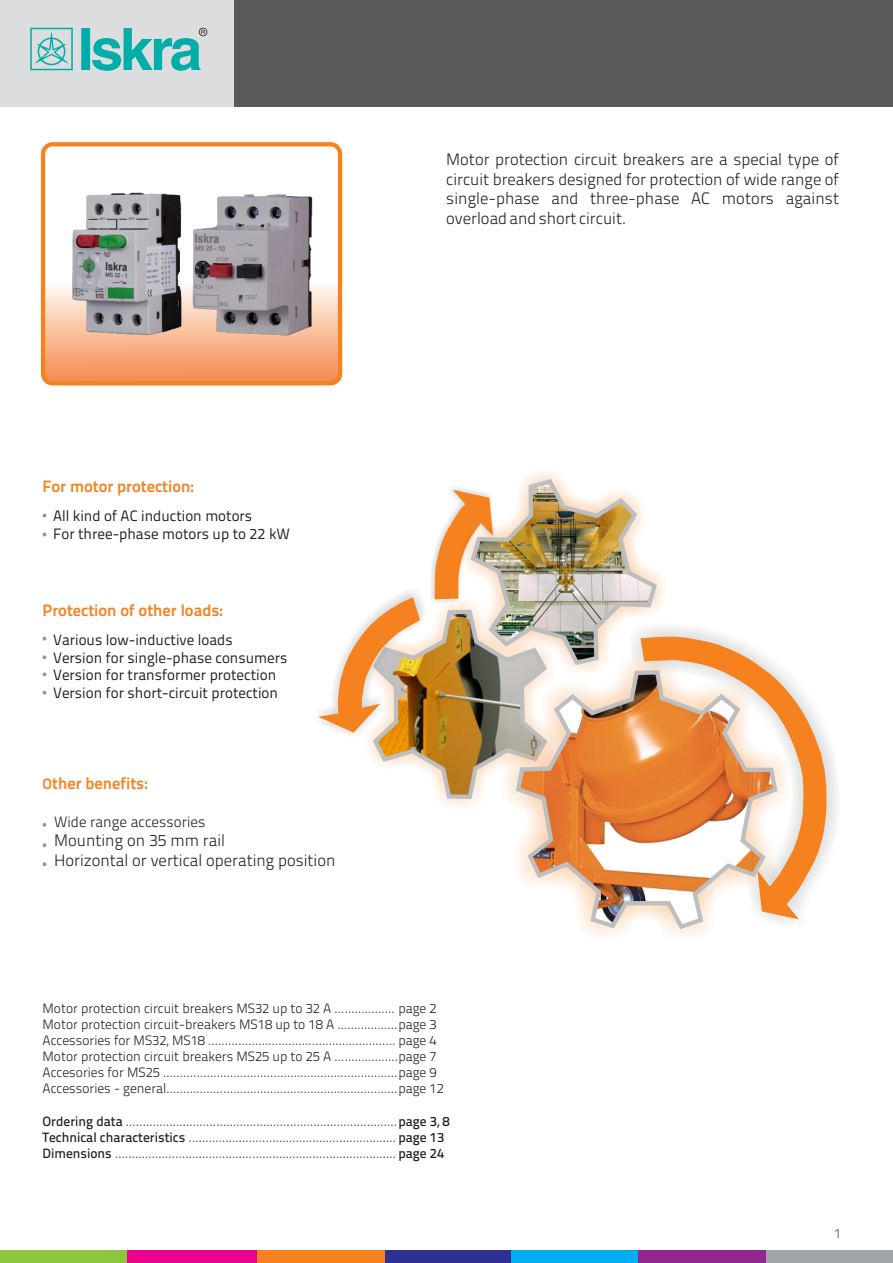
<style>
.page{position:relative;width:893px;height:1263px;background:#fff}
.page>*{position:absolute;margin:0;border:0;box-sizing:border-box;transform-origin:0 0}
.t1{font:300 16.5px/19.6px "Titillium Text 22 L";color:#231f20;text-align:justify}
.t2{font:700 16.5px "Titillium Text 22 L";color:#f5821f}
.t3{font:15px/17.9px "Titillium Text 22 L";color:#231f20}
.t4{font:300 15px "Titillium Text 22 L";color:#231f20}
.t5{font:300 13.5px/16px "Titillium Text 22 L";color:#231f20}
.t6{font:13.5px "Titillium Text 22 L";color:#6d6f71}
.s1{font-size:15px}
</style>
<div class="page">
<svg style="left:671px;top:626px;width:167px;height:216px"></svg>
<svg style="left:671px;top:632px;width:160px;height:288px"></svg>
<img style="left:46px;top:285px;width:291px;height:95px">
<div style="left:41px;top:142px;width:301px;height:243px;border:4px solid #f5821f;border-radius:10px"></div>
<svg style="left:43px;top:672px;width:3px;height:4px"></svg>
<svg style="left:43px;top:655px;width:3px;height:4px"></svg>
<svg style="left:43px;top:843px;width:3px;height:4px"></svg>
<svg style="left:43px;top:691px;width:3px;height:4px"></svg>
<svg style="left:43px;top:823px;width:3px;height:4px"></svg>
<svg style="left:43px;top:862px;width:3px;height:4px"></svg>
<svg style="left:528px;top:472px;width:143px;height:179px"></svg>
<svg style="left:587px;top:651px;width:210px;height:286px"></svg>
<svg style="left:518px;top:668px;width:262px;height:264px"></svg>
<img style="left:318px;top:476px;width:341px;height:336px">
<div style="left:0;top:1250px;width:127px;height:13px;background:#8dc73f"></div>
<div style="left:127px;top:1250px;width:131px;height:13px;background:#ec008c"></div>
<div style="left:385px;top:1250px;width:127px;height:13px;background:#2e3092"></div>
<div style="left:258px;top:1250px;width:127px;height:13px;background:#f5821f"></div>
<div style="left:512px;top:1250px;width:127px;height:13px;background:#00aeef"></div>
<div style="left:639px;top:1250px;width:127px;height:13px;background:#92278f"></div>
<div style="left:766px;top:1250px;width:127px;height:13px;background:#a1a4a6"></div>
<div style="left:230px;top:0;width:663px;height:106px;background:#58595b"></div>
<div style="left:0;top:0;width:234px;height:106px;background:#dcddde"></div>
<svg style="left:30px;top:28px;width:43px;height:42px"></svg>
<svg style="left:81px;top:28px;width:126px;height:43px"></svg>
<img style="left:191px;top:194px;width:123px;height:142px">
<img style="left:69px;top:192px;width:116px;height:144px">
<p class="t2" style="left:43px;top:480px;width:153px">For motor protection:</p>
<p class="t3" style="left:53px;top:509px;width:238px">All kind of AC induction motors<br>For three-phase motors up to 22 kW</p>
<p class="t2" style="left:43px;top:603px;width:182px">Protection of other loads:</p>
<p class="t3" style="left:53px;top:632px;width:236px">Various low-inductive loads<br>Version for single-phase consumers Version for transformer protection Version for short-circuit protection</p>
<p class="t2" style="left:43px;top:777px;width:107px"><span class="s1">O</span>ther benefits:</p>
<p class="t4" style="left:54px;top:816px;width:153px">Wide range accessories</p>
<p class="t1" style="left:54px;top:832px;width:283px">Mounting on 35 mm rail<br>Horizontal or vertical operating position</p>
<p class="t1" style="left:446px;top:151px;width:394px">Motor protection circuit breakers are a special type of circuit breakers designed for protection of wide range of single-phase and three-phase AC motors against overload and short circuit.</p>
<p class="t5" style="left:43px;top:1001px;width:403px">Motor protection circuit breakers MS32 up to 32 A .................. page 2<br>Motor protection circuit-breakers MS18 up to 18 A ..................page 3<br>Accessories for MS32, MS18 ........................................................ page 4<br>Motor protection circuit breakers MS25 up to 25 A ...................page 7<br>Accesories for MS25 ......................................................................page 9<br>Accessories - general.....................................................................page 12</p>
<p class="t5" style="left:43px;top:1114px;width:409px">Ordering data .................................................................................page 3, 8<br>Technical characteristics .............................................................. page 13<br>Dimensions ....................................................................................page 24</p>
<p class="t6" style="left:834px;top:1228px;width:9px">1</p>
</div>
